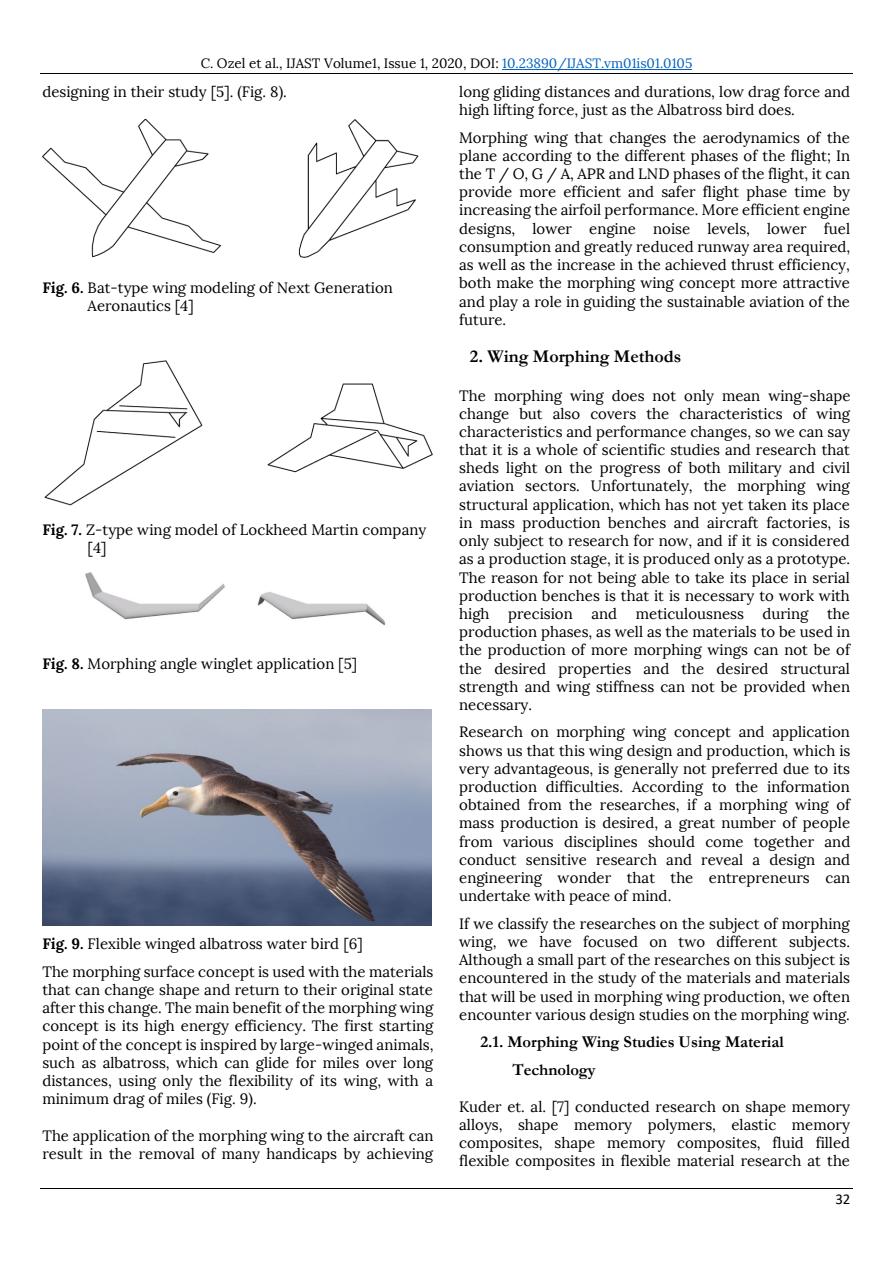
<style>
.page{position:relative;width:893px;height:1264px;background:#fff}
.page>*{position:absolute;margin:0;border:0;box-sizing:border-box;transform-origin:0 0}
.t1{font:700 18px "Garamond";color:#000}
.t2{font:700 16.5px/27.8px "Garamond";color:#000}
.t3{font:15px/18.1px "Lora";color:#000;text-align:justify}
.t4{font:15px "Calibri";color:#000}
.t5{font:13.5px "Lora";color:#000}
.s1{color:#0563c1}
.s2{font-weight:700}
</style>
<div class="page">
<hr style="left:502px;top:69px;width:190px;height:1px;background:#0563c1">
<hr style="left:40px;top:73px;width:813px;height:1px;background:#000">
<hr style="left:40px;top:1187px;width:813px;height:1px;background:#000">
<img style="left:43px;top:119px;width:376px;height:139px">
<img style="left:44px;top:360px;width:388px;height:146px">
<img style="left:85px;top:572px;width:301px;height:54px">
<img style="left:43px;top:709px;width:389px;height:215px">
<p class="t5" style="left:201px;top:55px;width:493px">C. Ozel et al., IJAST Volume1, Issue 1, 2020, DOI: <span class="s1">10.23890/IJAST.vm01is01.0105</span></p>
<p class="t3" style="left:42px;top:83px;width:246px">designing in their study [5]. (Fig. 8).</p>
<p class="t3" style="left:88px;top:279px;width:307px;text-indent:-45px"><span class="s2">Fig. 6.</span> Bat-type wing modeling of Next Generation<br>Aeronautics [4]</p>
<p class="t3" style="left:88px;top:520px;width:340px;text-indent:-45px"><span class="s2">Fig. 7.</span> Z-type wing model of Lockheed Martin company [4]</p>
<p class="t3" style="left:42px;top:654px;width:316px"><span class="s2">Fig. 8.</span> Morphing angle winglet application [5]</p>
<p class="t3" style="left:42px;top:930px;width:393px;line-height:27.3px"><span class="s2">Fig. 9.</span> Flexible winged albatross water bird [6]<br>The morphing surface concept is used with the materials</p>
<p class="t3" style="left:42px;top:980px;width:393px">that can change shape and return to their original state after this change. The main benefit of the morphing wing concept is its high energy efficiency. The first starting point of the concept is inspired by large-winged animals, such as albatross, which can glide for miles over long distances, using only the flexibility of its wing, with a minimum drag of miles (Fig. 9).</p>
<p class="t3" style="left:42px;top:1126px;width:393px">The application of the morphing wing to the aircraft can result in the removal of many handicaps by achieving</p>
<p class="t3" style="left:459px;top:83px;width:392px">long gliding distances and durations, low drag force and high lifting force, just as the Albatross bird does.</p>
<p class="t3" style="left:459px;top:128px;width:393px">Morphing wing that changes the aerodynamics of the plane according to the different phases of the flight; In the T / O, G / A, APR and LND phases of the flight, it can provide more efficient and safer flight phase time by increasing the airfoil performance. More efficient engine designs, lower engine noise levels, lower fuel consumption and greatly reduced runway area required, as well as the increase in the achieved thrust efficiency, both make the morphing wing concept more attractive and play a role in guiding the sustainable aviation of the future.</p>
<p class="t1" style="left:470px;top:347px;width:213px">2. Wing Morphing Methods</p>
<p class="t3" style="left:459px;top:386px;width:393px">The morphing wing does not only mean wing-shape change but also covers the characteristics of wing characteristics and performance changes, so we can say that it is a whole of scientific studies and research that sheds light on the progress of both military and civil aviation sectors. Unfortunately, the morphing wing structural application, which has not yet taken its place in mass production benches and aircraft factories, is only subject to research for now, and if it is considered as a production stage, it is produced only as a prototype.<br>The reason for not being able to take its place in serial production benches is that it is necessary to work with high precision and</p>
<p class="t3" style="left:459px;top:604px;width:392px;text-indent:368px">the production phases, as well as the materials to be used in the production of more morphing wings can not be of the desired properties and the desired structural strength and wing stiffness can not be provided when necessary.</p>
<p class="t3" style="left:459px;top:723px;width:393px">Research on morphing wing concept and application shows us that this wing design and production, which is very advantageous, is generally not preferred due to its production difficulties. According to the information obtained from the researches, if a morphing wing of mass production is desired, a great number of people from various disciplines should come together and conduct sensitive research and reveal a design and engineering wonder that the entrepreneurs can undertake with peace of mind.</p>
<p class="t3" style="left:459px;top:914px;width:392px">If we classify the researches on the subject of morphing wing, we have focused on two different subjects.<br>Although a small part of the researches on this subject is encountered in the study of the materials and materials that will be used in morphing wing production, we often encounter various design studies on the morphing wing.</p>
<p class="t2" style="left:512px;top:1027px;width:273px;text-indent:-32px">2.1. Morphing Wing Studies Using Material<br>Technology</p>
<p class="t3" style="left:459px;top:1097px;width:392px">Kuder et. al. [7] conducted research on shape memory alloys, shape memory polymers, elastic memory composites, shape memory composites, fluid filled flexible composites in flexible material research at the</p>
<p class="t3" style="left:636px;top:604px;width:174px">meticulousness during</p>
<p class="t4" style="left:835px;top:1192px;width:17px">32</p>
</div>
